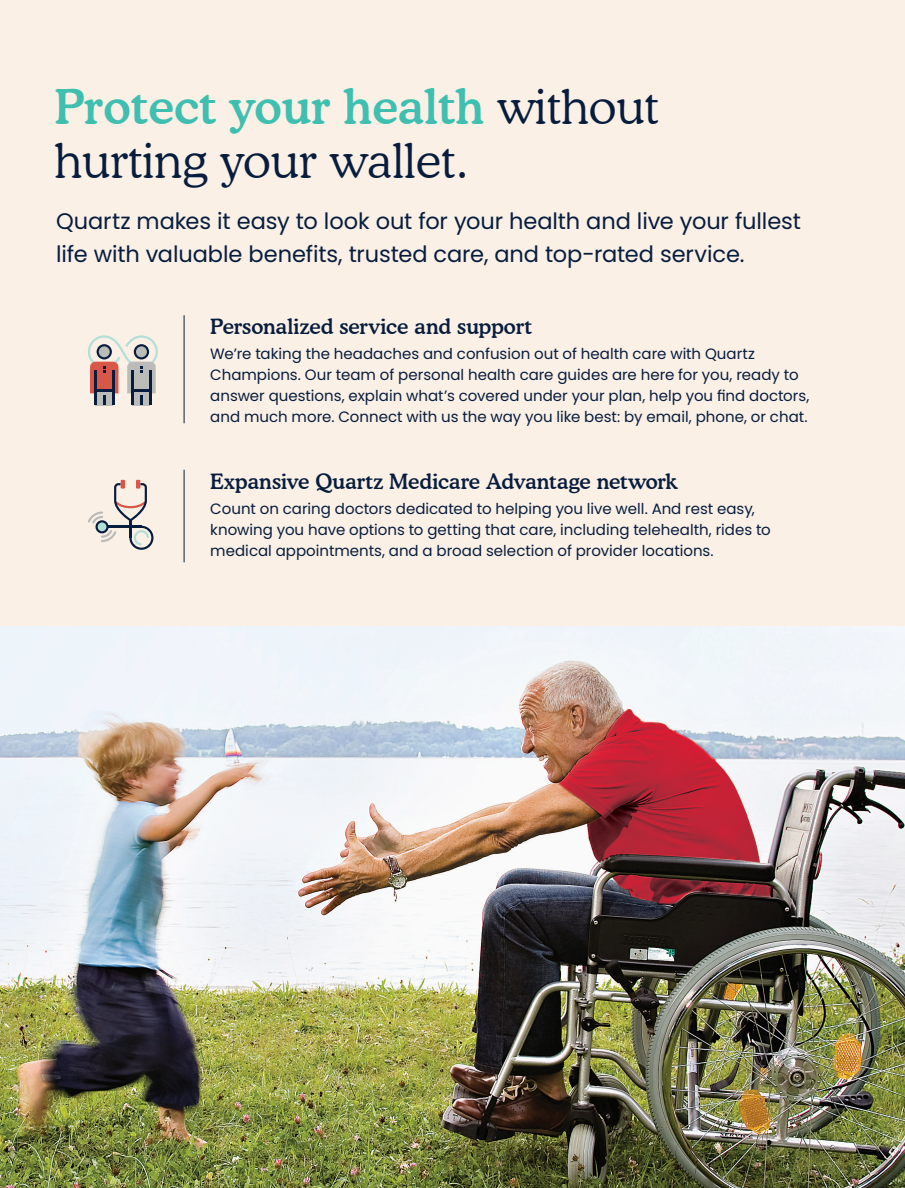
<style>
.page{position:relative;width:905px;height:1188px;background:#fff}
.page>*{position:absolute;margin:0;border:0;box-sizing:border-box;transform-origin:0 0}
.t1{font:300 48px/54px "Cooper BT";color:#081d3e}
.t2{font:22.5px/33px "Poppins";letter-spacing:-.005em;color:#081d3e}
.t3{font:500 21px "Cooper BT";color:#081d3e}
.t4{font:15px/21px "Poppins";color:#081d3e}
.s1{font-weight:500;color:#3fbfb0}
</style>
<div class="page">
<div style="left:0;top:0;width:904px;height:626px;background:#faf0e5"></div>
<hr style="left:184px;top:315px;width:1px;height:108px;background:#081d3e">
<svg style="left:88px;top:335px;width:70px;height:70px"></svg>
<hr style="left:184px;top:470px;width:1px;height:92px;background:#081d3e">
<svg style="left:88px;top:480px;width:65px;height:70px"></svg>
<img style="left:0;top:626px;width:904px;height:562px">
<p class="t1" style="left:55px;top:80px;width:605px"><span class="s1">Protect your health</span> without hurting your wallet.</p>
<p class="t2" style="left:56px;top:205px;width:746px">Quartz makes it easy to look out for your health and live your fullest life with valuable benefits, trusted care, and top-rated service.</p>
<p class="t3" style="left:210px;top:313px;width:323px">Personalized service and support</p>
<p class="t4" style="left:210px;top:344px;width:600px">We’re taking the headaches and confusion out of health care with Quartz Champions. Our team of personal health care guides are here for you, ready to answer questions, explain what’s covered under your plan, help you find doctors, and much more. Connect with us the way you like best: by email, phone, or chat.</p>
<p class="t3" style="left:210px;top:468px;width:468px">Expansive Quartz Medicare Advantage network</p>
<p class="t4" style="left:210px;top:499px;width:562px">Count on caring doctors dedicated to helping you live well. And rest easy, knowing you have options to getting that care, including telehealth, rides to medical appointments, and a broad selection of provider locations.</p>
</div>
